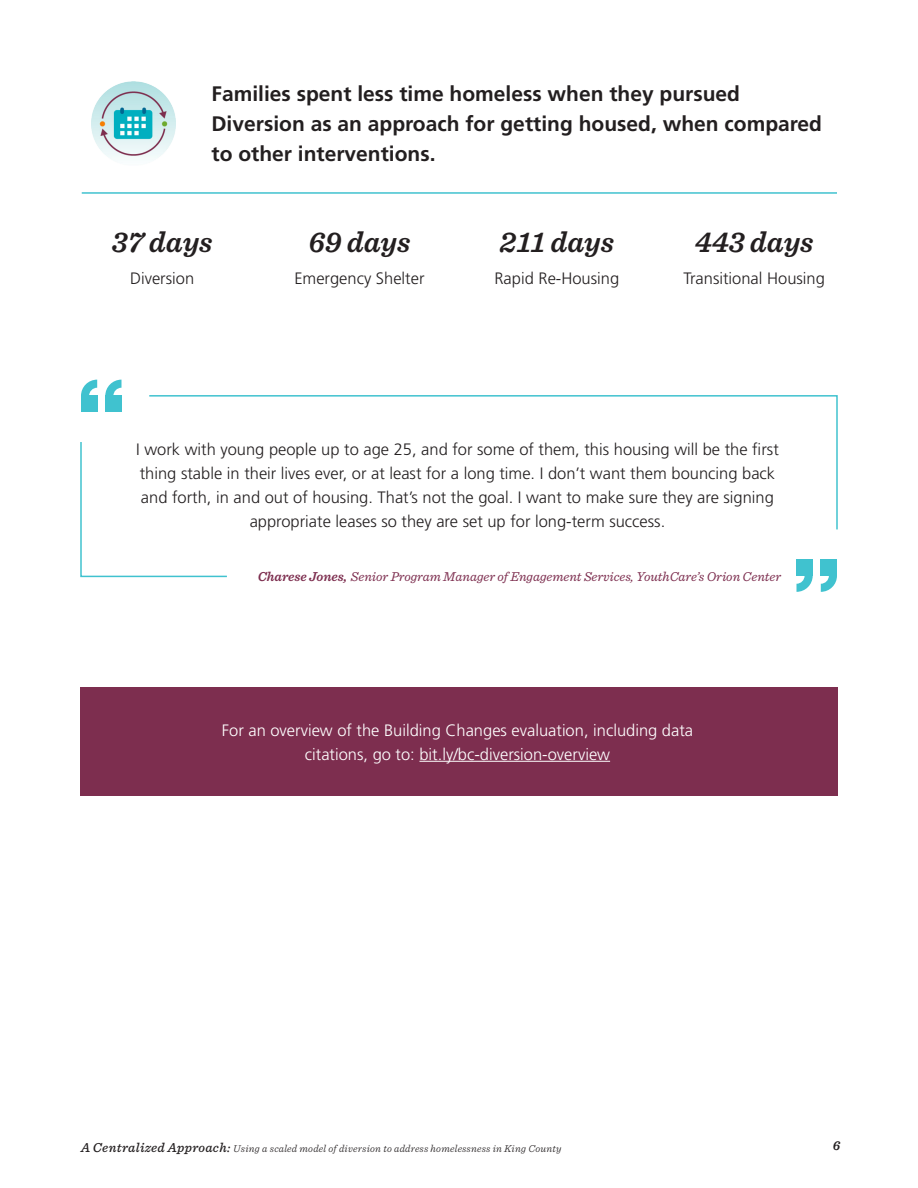
<style>
.page{position:relative;width:918px;height:1188px;background:#fff}
.page>*{position:absolute;margin:0;border:0;box-sizing:border-box;transform-origin:0 0}
.t1{font:italic 600 30px "Sentinel";color:#231f20}
.Heading_2{font:700 21px/30px "Frutiger LT Std";color:#231f20}
.Body{font:300 16.5px/24px "Frutiger LT Std";color:#231f20;text-align:center}
.Body-2{font:300 16.5px/24px "Frutiger LT Std";color:#fff;text-align:center}
.Body-3{font:italic 13.5px "Sentinel";color:#7d2e4f}
.t2{font:italic 600 13.5px "Sentinel";color:#231f20}
.t3{font:italic 300 10.5px "Sentinel";letter-spacing:.025em;color:#231f20}
.s1{font-weight:600}
.s2{font-weight:500;font-size:13.5px}
</style>
<div class="page">
<hr style="left:82px;top:192px;width:755px;height:2px;background:#40c2cf">
<svg style="left:80px;top:442px;width:147px;height:136px"></svg>
<svg style="left:148px;top:395px;width:690px;height:136px"></svg>
<div style="left:105px;top:396px;width:17px;height:16px;background:#40c2cf"></div>
<svg style="left:105px;top:380px;width:17px;height:16px"></svg>
<div style="left:81px;top:396px;width:16px;height:16px;background:#40c2cf"></div>
<svg style="left:81px;top:380px;width:16px;height:16px"></svg>
<div style="left:796px;top:559px;width:17px;height:17px;background:#40c2cf"></div>
<svg style="left:796px;top:576px;width:17px;height:16px"></svg>
<div style="left:821px;top:559px;width:16px;height:17px;background:#40c2cf"></div>
<svg style="left:821px;top:576px;width:16px;height:16px"></svg>
<div style="left:80px;top:688px;width:758px;height:108px;background:#7d2e4f"></div>
<hr style="left:419px;top:761px;width:191px;height:1px;background:#fff">
<img style="left:92px;top:81px;width:84px;height:78px">
<p class="Heading_2" style="left:212px;top:79px;width:612px">Families spent less time homeless when they pursued<br>Diversion as an approach for getting housed, when compared to other interventions.</p>
<p class="t1" style="left:112px;top:219px;width:102px">37 days</p>
<p class="t1" style="left:309px;top:219px;width:103px">69 days</p>
<p class="t1" style="left:500px;top:219px;width:116px">211 days</p>
<p class="t1" style="left:695px;top:219px;width:120px">443 days</p>
<p class="Body" style="left:130px;top:266px;width:66px">Diversion</p>
<p class="Body" style="left:294px;top:266px;width:132px">Emergency Shelter</p>
<p class="Body" style="left:494px;top:266px;width:126px">Rapid Re-Housing</p>
<p class="Body" style="left:683px;top:267px;width:143px">Transitional Housing</p>
<p class="Body" style="left:136px;top:438px;width:644px">I work with young people up to age 25, and for some of them, this housing will be the first thing stable in their lives ever, or at least for a long time. I don’t want them bouncing back and forth, in and out of housing. That’s not the goal. I want to make sure they are signing appropriate leases so they are set up for long-term success.</p>
<p class="Body-3" style="left:258px;top:566px;width:525px"><span class="s1">Charese Jones,</span> Senior Program Manager of Engagement Services, YouthCare’s Orion Center</p>
<p class="Body-2" style="left:222px;top:718px;width:473px">For an overview of the Building Changes evaluation, including data citations, go to: bit.ly/bc-diversion-overview</p>
<p class="t3" style="left:81px;top:1141px;width:482px"><span class="s2">A Centralized Approach:</span> Using a scaled model of diversion to address homelessness in King County</p>
<p class="t2" style="left:833px;top:1136px;width:9px">6</p>
</div>
